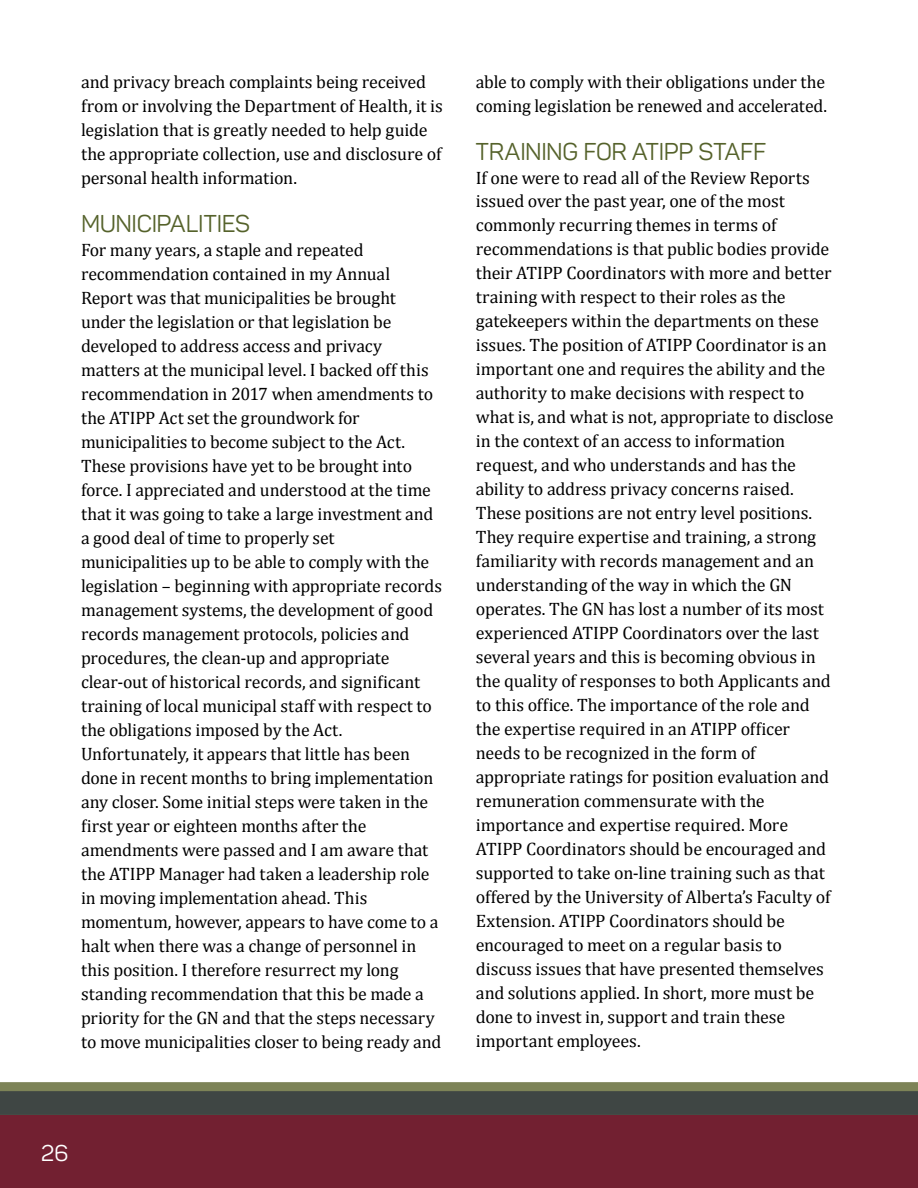
<style>
.page{position:relative;width:918px;height:1188px;background:#fff}
.page>*{position:absolute;margin:0;border:0;box-sizing:border-box;transform-origin:0 0}
.t1{font:24px "Panton W01";letter-spacing:-.015em;color:#55622b}
.t2{font:22.5px "Panton W01";color:#fff}
.t3{font:18px/24px "Cambria";letter-spacing:-.01em;color:#000}
</style>
<div class="page">
<svg style="left:0;top:1082px;width:918px;height:33px;background:#50574a"></svg>
<div style="left:0;top:1115px;width:918px;height:73px;background:#722031"></div>
<p class="t3" style="left:81px;top:70px;width:363px">and privacy breach complaints being received from or involving the Department of Health, it is legislation that is greatly needed to help guide the appropriate collection, use and disclosure of personal health information.</p>
<h1 class="t1" style="left:81px;top:210px;width:171px">MUNICIPALITIES</h1>
<p class="t3" style="left:81px;top:238px;width:363px">For many years, a staple and repeated recommendation contained in my Annual Report was that municipalities be brought under the legislation or that legislation be developed to address access and privacy matters at the municipal level. I backed off this recommendation in 2017 when amendments to the ATIPP Act set the groundwork for municipalities to become subject to the Act.<br>These provisions have yet to be brought into force. I appreciated and understood at the time that it was going to take a large investment and a good deal of time to properly set municipalities up to be able to comply with the legislation – beginning with appropriate records management systems, the development of good records management protocols, policies and procedures, the clean-up and appropriate clear-out of historical records, and significant training of local municipal staff with respect to the obligations imposed by the Act.<br>Unfortunately, it appears that little has been done in recent months to bring implementation any closer. Some initial steps were taken in the first year or eighteen months after the amendments were passed and I am aware that the ATIPP Manager had taken a leadership role in moving implementation ahead. This momentum, however, appears to have come to a halt when there was a change of personnel in this position. I therefore resurrect my long standing recommendation that this be made a priority for the GN and that the steps necessary to move municipalities closer to being ready and</p>
<p class="t3" style="left:476px;top:70px;width:353px">able to comply with their obligations under the coming legislation be renewed and accelerated.</p>
<h1 class="t1" style="left:476px;top:138px;width:292px">TRAINING FOR ATIPP STAFF</h1>
<p class="t3" style="left:476px;top:165px;width:359px">If one were to read all of the Review Reports issued over the past year, one of the most commonly recurring themes in terms of recommendations is that public bodies provide their ATIPP Coordinators with more and better training with respect to their roles as the gatekeepers within the departments on these issues. The position of ATIPP Coordinator is an important one and requires the ability and the authority to make decisions with respect to what is, and what is not, appropriate to disclose in the context of an access to information request, and who understands and has the ability to address privacy concerns raised.<br>These positions are not entry level positions.<br>They require expertise and training, a strong familiarity with records management and an understanding of the way in which the GN operates. The GN has lost a number of its most experienced ATIPP Coordinators over the last several years and this is becoming obvious in the quality of responses to both Applicants and to this office. The importance of the role and the expertise required in an ATIPP officer needs to be recognized in the form of appropriate ratings for position evaluation and remuneration commensurate with the importance and expertise required. More ATIPP Coordinators should be encouraged and supported to take on-line training such as that offered by the University of Alberta’s Faculty of Extension. ATIPP Coordinators should be encouraged to meet on a regular basis to discuss issues that have presented themselves and solutions applied. In short, more must be done to invest in, support and train these important employees.</p>
<p class="t2" style="left:41px;top:1140px;width:29px">26</p>
</div>
